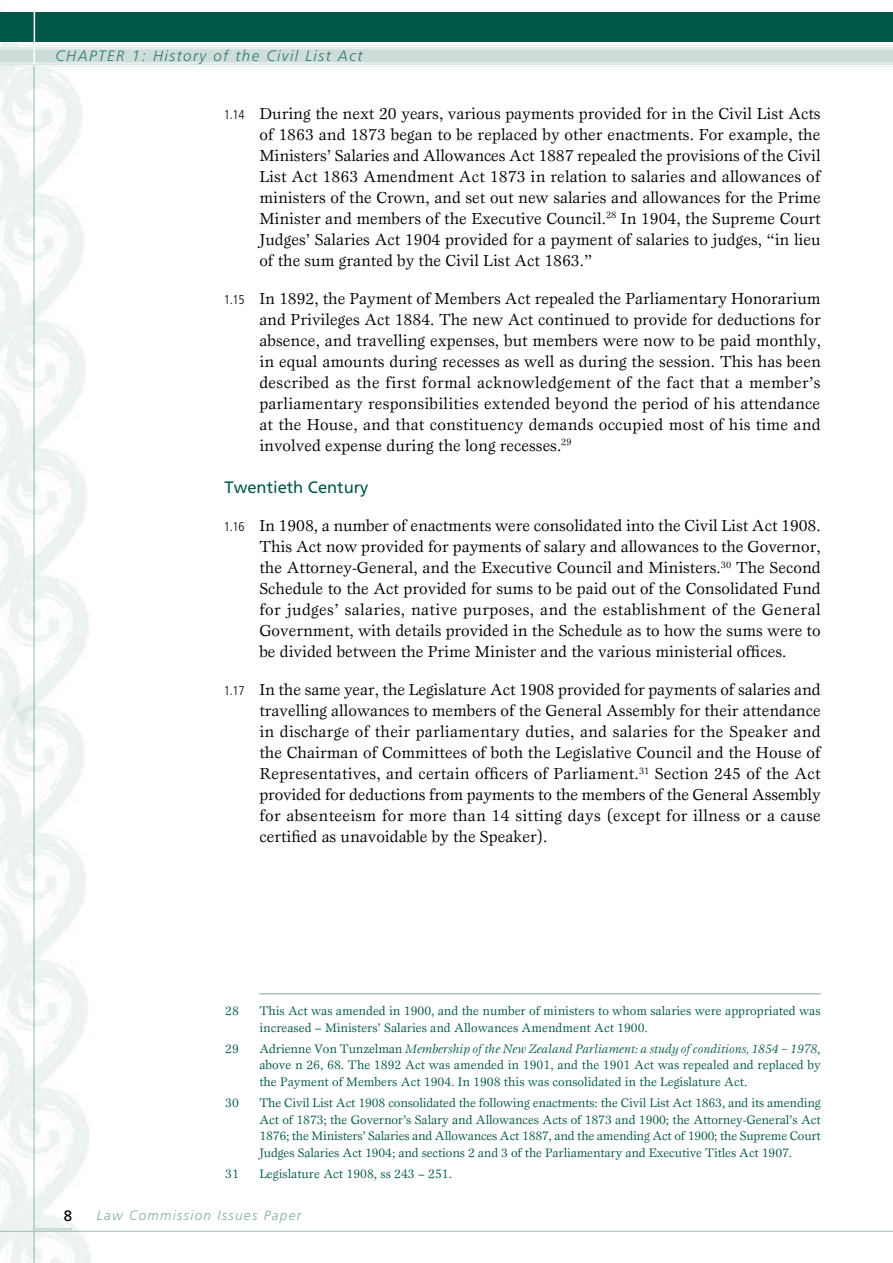
<style>
.page{position:relative;width:893px;height:1263px;background:#fff}
.page>*{position:absolute;margin:0;border:0;box-sizing:border-box;transform-origin:0 0}
.t1{font:16.5px/21px "Esprit Maori";color:#000;text-align:justify}
.t2{font:16.5px "Frutiger Maori";color:#005747}
.t3{font:italic 300 15px "Frutiger Maori";letter-spacing:.1em;color:#33796c}
.t4{font:15px "Frutiger Maori";color:#000}
.t5{font:italic 300 13.5px "Frutiger Maori";letter-spacing:.1em;color:#80aba3}
.t6{font:12.75px/16.5px "Esprit Maori";color:#005747;text-align:justify}
.s1{font-family:"Frutiger";font-weight:300;font-stretch:condensed;font-size:12.75px}
.s2{font-style:italic}
</style>
<div class="page">
<img style="left:0;top:9px;width:90px;height:1254px">
<div style="left:0;top:12px;width:893px;height:30px;background:#005747"></div>
<svg style="left:0;top:45px;width:893px;height:22px"></svg>
<hr style="left:34px;top:8px;width:1px;height:56px;background:#fff">
<hr style="left:259px;top:994px;width:562px;height:1px;background:#80aba3">
<hr style="left:0;top:1231px;width:893px;height:1px;background:#99bcb5">
<hr style="left:34px;top:1228px;width:38px;height:3px;background:#ccddda">
<p class="t3" style="left:56px;top:48px;width:308px">CHAPTER 1: History of the Civil List Act</p>
<p class="t1" style="left:259px;top:102px;width:563px;text-indent:-36px"><span class="s1">1.14</span> During the next 20 years, various payments provided for in the Civil List Acts of 1863 and 1873 began to be replaced by other enactments. For example, the Ministers’ Salaries and Allowances Act 1887 repealed the provisions of the Civil List Act 1863 Amendment Act 1873 in relation to salaries and allowances of ministers of the Crown, and set out new salaries and allowances for the Prime Minister and members of the Executive Council.<sup>28</sup> In 1904, the Supreme Court Judges’ Salaries Act 1904 provided for a payment of salaries to judges, “in lieu of the sum granted by the Civil List Act 1863.”</p>
<p class="t1" style="left:259px;top:287px;width:563px;text-indent:-36px"><span class="s1">1.15</span> In 1892, the Payment of Members Act repealed the Parliamentary Honorarium and Privileges Act 1884. The new Act continued to provide for deductions for absence, and travelling expenses, but members were now to be paid monthly, in equal amounts during recesses as well as during the session. This has been described as the first formal acknowledgement of the fact that a member’s parliamentary responsibilities extended beyond the period of his attendance at the House, and that constituency demands occupied most of his time and involved expense during the long recesses.<sup>29</sup></p>
<p class="t2" style="left:225px;top:478px;width:145px">Twentieth Century</p>
<p class="t1" style="left:259px;top:515px;width:563px;text-indent:-36px"><span class="s1">1.16</span> In 1908, a number of enactments were consolidated into the Civil List Act 1908.<br>This Act now provided for payments of salary and allowances to the Governor, the Attorney-General, and the Executive Council and Ministers.<sup>30</sup> The Second Schedule to the Act provided for sums to be paid out of the Consolidated Fund for judges’ salaries, native purposes, and the establishment of the General Government, with details provided in the Schedule as to how the sums were to be divided between the Prime Minister and the various ministerial offices.</p>
<p class="t1" style="left:259px;top:679px;width:563px;text-indent:-36px"><span class="s1">1.17</span> In the same year, the Legislature Act 1908 provided for payments of salaries and travelling allowances to members of the General Assembly for their attendance in discharge of their parliamentary duties, and salaries for the Speaker and the Chairman of Committees of both the Legislative Council and the House of Representatives, and certain officers of Parliament.<sup>31</sup> Section 245 of the Act provided for deductions from payments to the members of the General Assembly for absenteeism for more than 14 sitting days (except for illness or a cause certified as unavoidable by the Speaker).</p>
<p class="t6" style="left:225px;top:1002px;width:15px">28</p>
<p class="t6" style="left:259px;top:1002px;width:563px">This Act was amended in 1900, and the number of ministers to whom salaries were appropriated was increased – Ministers’ Salaries and Allowances Amendment Act 1900.</p>
<p class="t6" style="left:259px;top:1040px;width:563px;text-indent:-34px">29 Adrienne Von Tunzelman <span class="s2">Membership of the New Zealand Parliament: a study of conditions, 1854 – 1978</span>, above n 26, 68. The 1892 Act was amended in 1901, and the 1901 Act was repealed and replaced by the Payment of Members Act 1904. In 1908 this was consolidated in the Legislature Act.</p>
<p class="t6" style="left:225px;top:1094px;width:15px">30</p>
<p class="t6" style="left:259px;top:1094px;width:563px">The Civil List Act 1908 consolidated the following enactments: the Civil List Act 1863, and its amending Act of 1873; the Governor’s Salary and Allowances Acts of 1873 and 1900; the Attorney-General’s Act 1876; the Ministers’ Salaries and Allowances Act 1887, and the amending Act of 1900; the Supreme Court Judges Salaries Act 1904; and sections 2 and 3 of the Parliamentary and Executive Titles Act 1907.</p>
<p class="t6" style="left:225px;top:1165px;width:15px">31</p>
<p class="t6" style="left:259px;top:1165px;width:194px">Legislature Act 1908, ss 243 – 251.</p>
<p class="t4" style="left:64px;top:1206px;width:10px">8</p>
<p class="t5" style="left:97px;top:1207px;width:206px">Law Commission Issues Paper</p>
</div>
